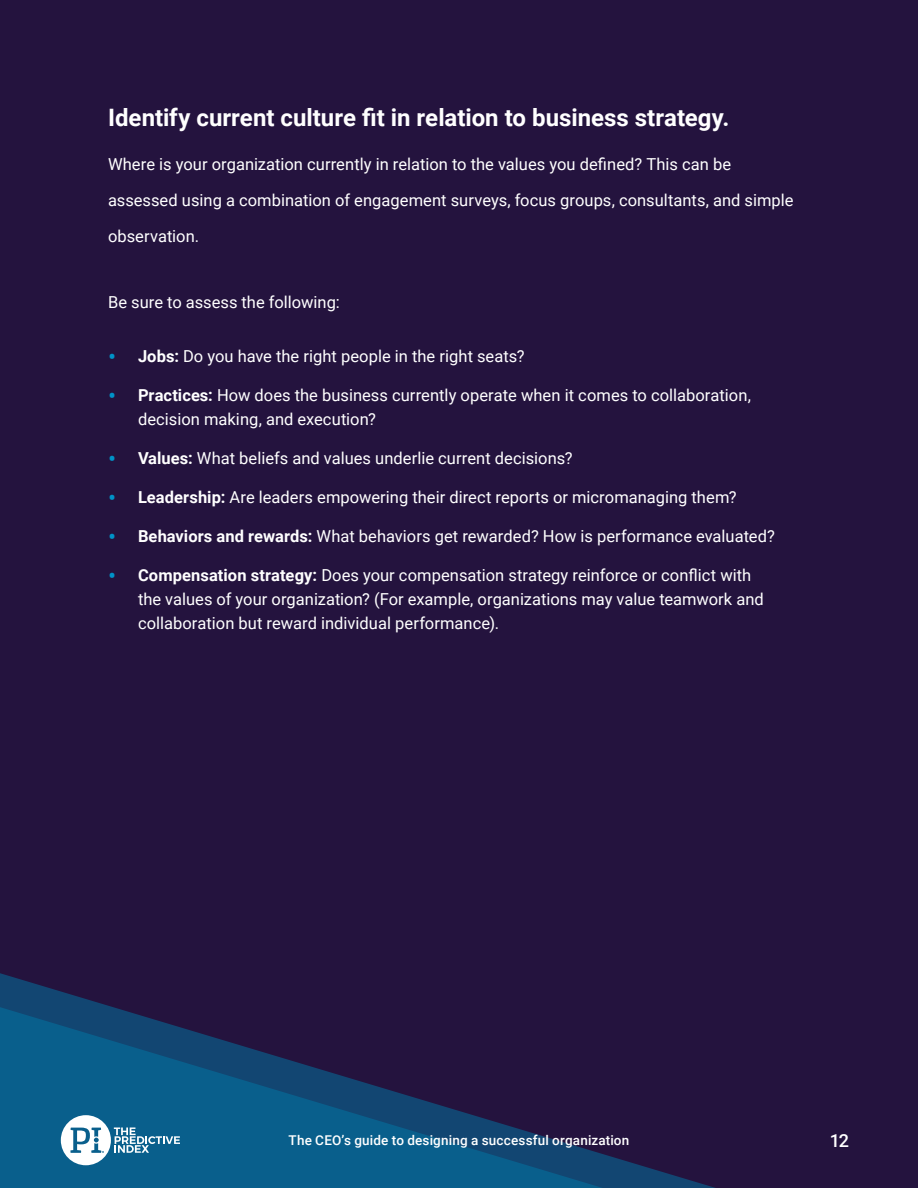
<style>
.page{position:relative;width:918px;height:1188px;background:#24133e}
.page>*{position:absolute;margin:0;border:0;box-sizing:border-box;transform-origin:0 0}
.Header_3{font:700 24px "Roboto";color:#fff}
.t1{font:500 18px "Roboto";color:#fff}
.Body{font:16.5px/24px "Roboto";color:#fff}
.t2{font:500 13.5px "Roboto";letter-spacing:.01em;color:#fff}
.s1{font-size:24px;color:#0092c8}
.s2{font-weight:700}
</style>
<div class="page">
<svg style="left:0;top:973px;width:715px;height:215px"></svg>
<svg style="left:61px;top:1115px;width:119px;height:50px;background:#5f97b4"></svg>
<p class="Header_3" style="left:108px;top:101px;width:623px">Identify current culture fit in relation to business strategy.</p>
<p class="Body" style="left:108px;top:145px;width:687px;line-height:36px">Where is your organization currently in relation to the values you defined? This can be assessed using a combination of engagement surveys, focus groups, consultants, and simple observation.</p>
<p class="Body" style="left:108px;top:289px;width:233px">Be sure to assess the following:</p>
<p class="Body" style="left:108px;top:343px;width:418px"><span class="s1">•</span> <span class="s2">Jobs:</span> Do you have the right people in the right seats?</p>
<p class="Body" style="left:138px;top:382px;width:614px;text-indent:-30px"><span class="s1">•</span> <span class="s2">Practices:</span> How does the business currently operate when it comes to collaboration, decision making, and execution?</p>
<p class="Body" style="left:108px;top:445px;width:466px"><span class="s1">•</span> <span class="s2">Values:</span> What beliefs and values underlie current decisions?</p>
<p class="Body" style="left:108px;top:484px;width:630px"><span class="s1">•</span> <span class="s2">Leadership:</span> Are leaders empowering their direct reports or micromanaging them?</p>
<p class="Body" style="left:108px;top:523px;width:668px"><span class="s1">•</span> <span class="s2">Behaviors and rewards:</span> What behaviors get rewarded? How is performance evaluated?</p>
<p class="Body" style="left:138px;top:562px;width:627px;text-indent:-30px"><span class="s1">•</span> <span class="s2">Compensation strategy:</span> Does your compensation strategy reinforce or conflict with the values of your organization? (For example, organizations may value teamwork and collaboration but reward individual performance).</p>
<p class="t2" style="left:289px;top:1131px;width:342px">The CEO’s guide to designing a successful organization</p>
<p class="t1" style="left:830px;top:1128px;width:21px">12</p>
</div>
